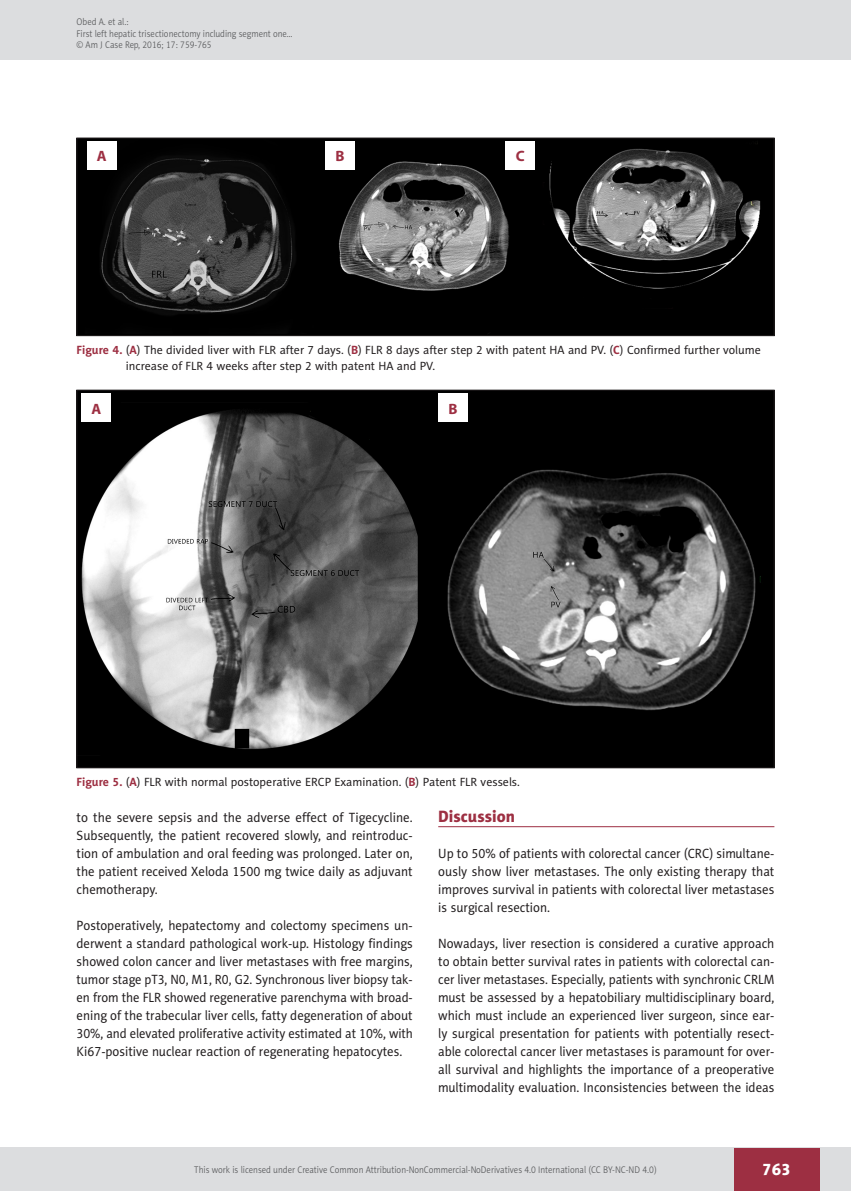
<style>
.page{position:relative;width:851px;height:1191px;background:#fff}
.page>*{position:absolute;margin:0;border:0;box-sizing:border-box;transform-origin:0 0}
.AJCR_Headline_1{font:16.5px "Naomi Sans EFN Heavy";color:#9d2f42}
.t1{font:16.5px "Naomi Sans EFN Heavy";color:#fff}
.t2{font:700 15px "Myriad Pro";color:#9d2f42}
.AJCR_Body{font:13.5px/18px "Naomi Sans EFN";color:#231f20;text-align:justify;scale:.95 1}
.AJCR_Body-2{font:13.5px/18px "Naomi Sans EFN";color:#231f20;text-align:justify;scale:.96 1}
.AJCR_Rycina_tytul{font:12px/15.8px "Naomi Sans EFN";color:#231f20}
.t3{font:9.75px/11.2px "Naomi Sans EFN Light";color:#57585a;scale:.9 1}
.s1{font-weight:700;color:#9d2f42}
</style>
<div class="page">
<hr style="left:438px;top:826px;width:336px;height:1px;background:#9d2f42">
<img style="left:79px;top:140px;width:693px;height:194px">
<div style="left:77px;top:138px;width:697px;height:198px;border:1px solid #231f20"></div>
<div style="left:87px;top:142px;width:30px;height:28px;background:#fff"></div>
<div style="left:325px;top:142px;width:30px;height:28px;background:#fff"></div>
<div style="left:505px;top:142px;width:29px;height:28px;background:#fff"></div>
<img style="left:79px;top:392px;width:693px;height:374px">
<div style="left:82px;top:394px;width:29px;height:28px;background:#fff"></div>
<div style="left:438px;top:394px;width:29px;height:28px;background:#fff"></div>
<div style="left:0;top:1148px;width:850px;height:43px;background:#dcdddf"></div>
<div style="left:733px;top:1147px;width:86px;height:43px;background:#9d2f42"></div>
<div style="left:0;top:0;width:850px;height:60px;background:#dcdddf"></div>
<p class="t3" style="left:77px;top:16px;width:241px">Obed A. et al.:<br>First left hepatic trisectionectomy including segment one… © Am J Case Rep, 2016; 17: 759-765</p>
<p class="t2" style="left:97px;top:147px;width:11px">A</p>
<p class="t2" style="left:335px;top:147px;width:11px">B</p>
<p class="t2" style="left:515px;top:147px;width:10px">C</p>
<p class="AJCR_Rycina_tytul" style="left:126px;top:342px;width:636px;text-indent:-49px"><span class="s1">Figure 4.</span> (<span class="s1">A</span>) The divided liver with FLR after 7 days. (<span class="s1">B</span>) FLR 8 days after step 2 with patent HA and PV. (<span class="s1">C</span>) Confirmed further volume increase of FLR 4 weeks after step 2 with patent HA and PV.</p>
<p class="t2" style="left:91px;top:399px;width:11px">A</p>
<p class="t2" style="left:448px;top:399px;width:11px">B</p>
<p class="AJCR_Rycina_tytul" style="left:77px;top:774px;width:445px"><span class="s1">Figure 5.</span> (<span class="s1">A</span>) FLR with normal postoperative ERCP Examination. (<span class="s1">B</span>) Patent FLR vessels.</p>
<p class="AJCR_Body-2" style="left:77px;top:808px;width:351px">to the severe sepsis and the adverse effect of Tigecycline.<br>Subsequently, the patient recovered slowly, and reintroduc&shy;tion of ambulation and oral feeding was prolonged. Later on, the patient received Xeloda 1500 mg twice daily as adjuvant chemotherapy.</p>
<p class="AJCR_Body" style="left:77px;top:916px;width:355px">Postoperatively, hepatectomy and colectomy specimens un&shy;derwent a standard pathological work-up. Histology findings showed colon cancer and liver metastases with free margins, tumor stage pT3, N0, M1, R0, G2. Synchronous liver biopsy tak&shy;en from the FLR showed regenerative parenchyma with broad&shy;ening of the trabecular liver cells, fatty degeneration of about 30%, and elevated proliferative activity estimated at 10%, with Ki67-positive nuclear reaction of regenerating hepatocytes.</p>
<p class="AJCR_Headline_1" style="left:438px;top:806px;width:78px">Discussion</p>
<p class="AJCR_Body" style="left:438px;top:844px;width:355px">Up to 50% of patients with colorectal cancer (CRC) simultane&shy;ously show liver metastases. The only existing therapy that improves survival in patients with colorectal liver metastases is surgical resection.</p>
<p class="AJCR_Body" style="left:438px;top:934px;width:355px">Nowadays, liver resection is considered a curative approach to obtain better survival rates in patients with colorectal can&shy;cer liver metastases. Especially, patients with synchronic CRLM must be assessed by a hepatobiliary multidisciplinary board, which must include an experienced liver surgeon, since ear&shy;ly surgical presentation for patients with potentially resect&shy;able colorectal cancer liver metastases is paramount for over&shy;all survival and highlights the importance of a preoperative multimodality evaluation. Inconsistencies between the ideas</p>
<p class="t3" style="left:194px;top:1164px;width:515px">This work is licensed under Creative Common Attribution-NonCommercial-NoDerivatives 4.0 International (CC BY-NC-ND 4.0)</p>
<p class="t1" style="left:762px;top:1159px;width:30px">763</p>
</div>
